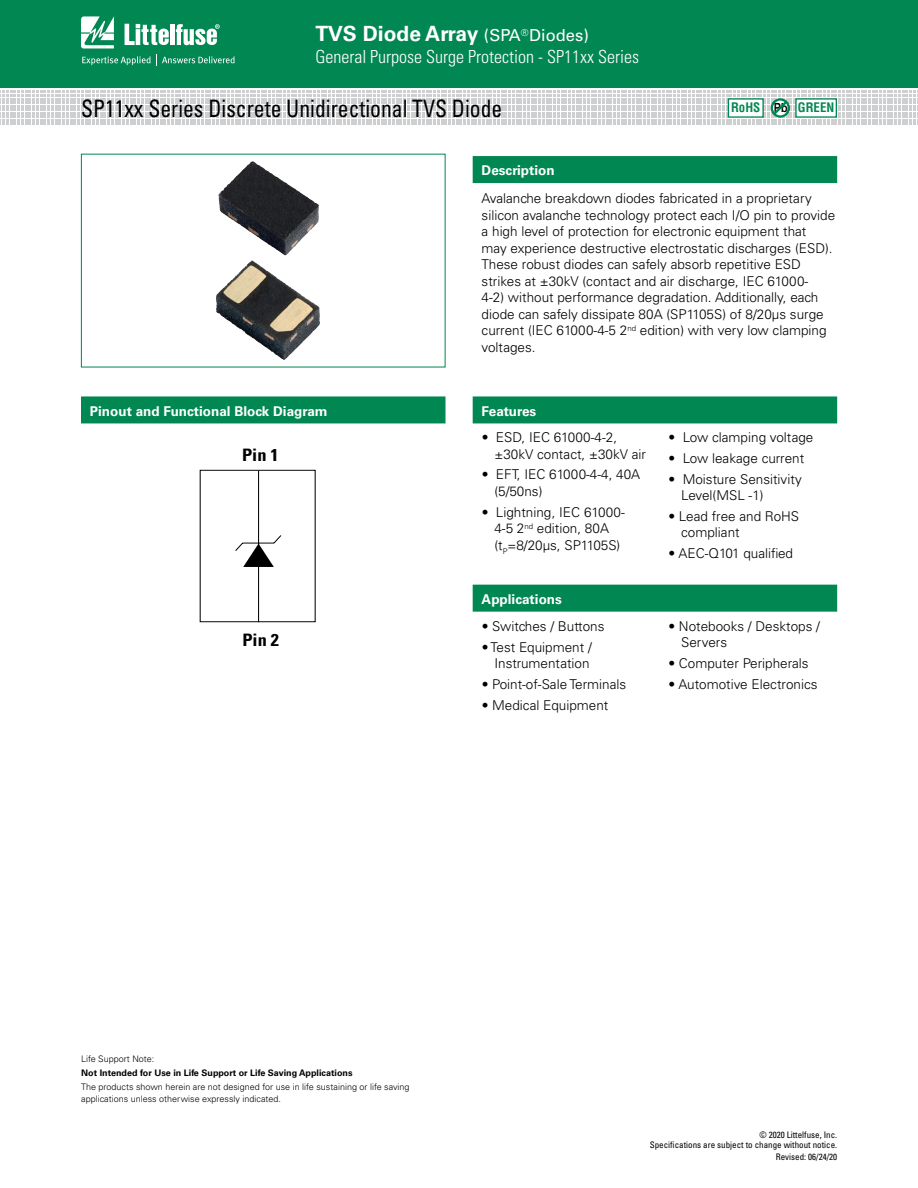
<style>
.page{position:relative;width:918px;height:1188px;background:#fff}
.page>*{position:absolute;margin:0;border:0;box-sizing:border-box;transform-origin:0 0}
.t1{font:condensed 24px "Univers LT Std";color:#000;scale:.9 1}
.t2{font:700 21px "Univers LT Std";color:#fff}
.t3{font:300 condensed 18px "Univers LT Std";color:#fff}
.t4{font:700 condensed 17.1px "Univers LT Std";color:#000;scale:1.07 1}
.t5{font:300 13.5px/16.5px "Univers LT Std";color:#000}
.t6{font:700 13.5px "Univers LT Std";color:#fff}
.t7{font:700 condensed 12.9px "Helvetica LT Std";color:#008752}
.t8{font:300 9px/12px "Univers LT Std";color:#000}
.t9{font:condensed 9px/10.8px "Univers LT Std";color:#000;text-align:right}
.t10{font:700 9px "Univers LT Std";color:#000}
.s1{font-weight:400;font-size:16.5px}
.s2{font-family:"Univers LT Std";font-stretch:expanded;font-size:12.6px;color:#000}
</style>
<div class="page">
<div style="left:0;top:0;width:918px;height:88px;background:#008752"></div>
<svg style="left:81px;top:16px;width:33px;height:32px"></svg>
<hr style="left:170px;top:24px;width:4px;height:21px;background:#fff">
<svg style="left:176px;top:24px;width:44px;height:21px"></svg>
<svg style="left:125px;top:24px;width:44px;height:21px"></svg>
<svg style="left:82px;top:55px;width:153px;height:11px"></svg>
<div style="left:473px;top:156px;width:364px;height:27px;background:#008752"></div>
<div style="left:473px;top:585px;width:364px;height:27px;background:#008752"></div>
<div style="left:473px;top:396px;width:364px;height:27px;background:#008752"></div>
<div style="left:81px;top:396px;width:365px;height:27px;background:#008752"></div>
<svg style="left:2px;top:91px;width:916px;height:34px"></svg>
<div style="left:796px;top:99px;width:40px;height:18px;background:#fff"></div>
<div style="left:795px;top:98px;width:42px;height:20px;border:1px solid #008752"></div>
<svg style="left:235px;top:470px;width:46px;height:153px"></svg>
<img style="left:218px;top:161px;width:80px;height:95px">
<h2 class="t2" style="left:315px;top:21px;width:275px">TVS Diode Array <span class="s1">(SPA</span> <sup>®</sup> <span class="s1">Diodes)</span></h2>
<h3 class="t3" style="left:315px;top:45px;width:325px">General Purpose Surge Protection - SP11xx Series</h3>
<h1 class="t1" style="left:81px;top:93px;width:469px">SP11xx Series Discrete Unidirectional TVS Diode</h1>
<p class="t7" style="left:731px;top:99px;width:105px">RoHS <span class="s2">Pb</span> GREEN</p>
<p class="t6" style="left:482px;top:163px;width:74px">Description</p>
<p class="t6" style="left:90px;top:403px;width:239px">Pinout and Functional Block Diagram</p>
<p class="t4" style="left:242px;top:444px;width:36px">Pin 1</p>
<p class="t4" style="left:242px;top:629px;width:36px">Pin 2</p>
<p class="t5" style="left:482px;top:190px;width:355px">Avalanche breakdown diodes fabricated in a proprietary silicon avalanche technology protect each I/O pin to provide a high level of protection for electronic equipment that<br>may experience destructive electrostatic discharges (ESD).<br>These robust diodes can safely absorb repetitive ESD strikes at ±30kV (contact and air discharge, IEC 61000-<br>4-2) without performance degradation. Additionally, each diode can safely dissipate 80A (SP1105S) of 8/20μs surge current (IEC 61000-4-5 2<sup>nd</sup> edition) with very low clamping voltages.</p>
<p class="t6" style="left:482px;top:403px;width:56px">Features</p>
<p class="t5" style="left:494px;top:429px;width:153px;text-indent:-13px">• ESD, IEC 61000-4-2, ±30kV contact, ±30kV air</p>
<p class="t5" style="left:494px;top:466px;width:147px;text-indent:-13px">• EFT, IEC 61000-4-4, 40A (5/50ns)</p>
<p class="t5" style="left:494px;top:503px;width:132px;text-indent:-13px">• Lightning, IEC 61000-<br>4-5 2<sup>nd</sup> edition, 80A (t<sub>P</sub>=8/20μs, SP1105S)</p>
<p class="t6" style="left:482px;top:591px;width:82px">Applications</p>
<p class="t5" style="left:482px;top:618px;width:124px">• Switches / Buttons</p>
<p class="t5" style="left:482px;top:639px;width:112px;text-align:right">• Test Equipment /<br>Instrumentation</p>
<p class="t5" style="left:482px;top:676px;width:146px">• Point-of-Sale Terminals</p>
<p class="t5" style="left:482px;top:697px;width:128px">• Medical Equipment</p>
<p class="t5" style="left:668px;top:429px;width:147px">• Low clamping voltage</p>
<p class="t5" style="left:668px;top:450px;width:137px">• Low leakage current</p>
<p class="t5" style="left:681px;top:471px;width:122px;text-indent:-13px">• Moisture Sensitivity<br>Level(MSL -1)</p>
<p class="t5" style="left:681px;top:508px;width:120px;text-indent:-13px">• Lead free and RoHS compliant</p>
<p class="t5" style="left:668px;top:545px;width:126px">• AEC-Q101 qualified</p>
<p class="t5" style="left:681px;top:618px;width:140px;text-indent:-13px">• Notebooks / Desktops /<br>Servers</p>
<p class="t5" style="left:668px;top:655px;width:142px">• Computer Peripherals</p>
<p class="t5" style="left:668px;top:676px;width:151px">• Automotive Electronics</p>
<p class="t8" style="left:81px;top:1053px;width:75px">Life Support Note:</p>
<p class="t10" style="left:81px;top:1068px;width:273px">Not Intended for Use in Life Support or Life Saving Applications</p>
<p class="t8" style="left:81px;top:1081px;width:330px">The products shown herein are not designed for use in life sustaining or life saving applications unless otherwise expressly indicated.</p>
<p class="t9" style="left:650px;top:1129px;width:189px">© 2020 Littelfuse, Inc.<br>Specifications are subject to change without notice.</p>
<p class="t9" style="left:776px;top:1152px;width:63px">Revised: 06/24/20</p>
</div>
